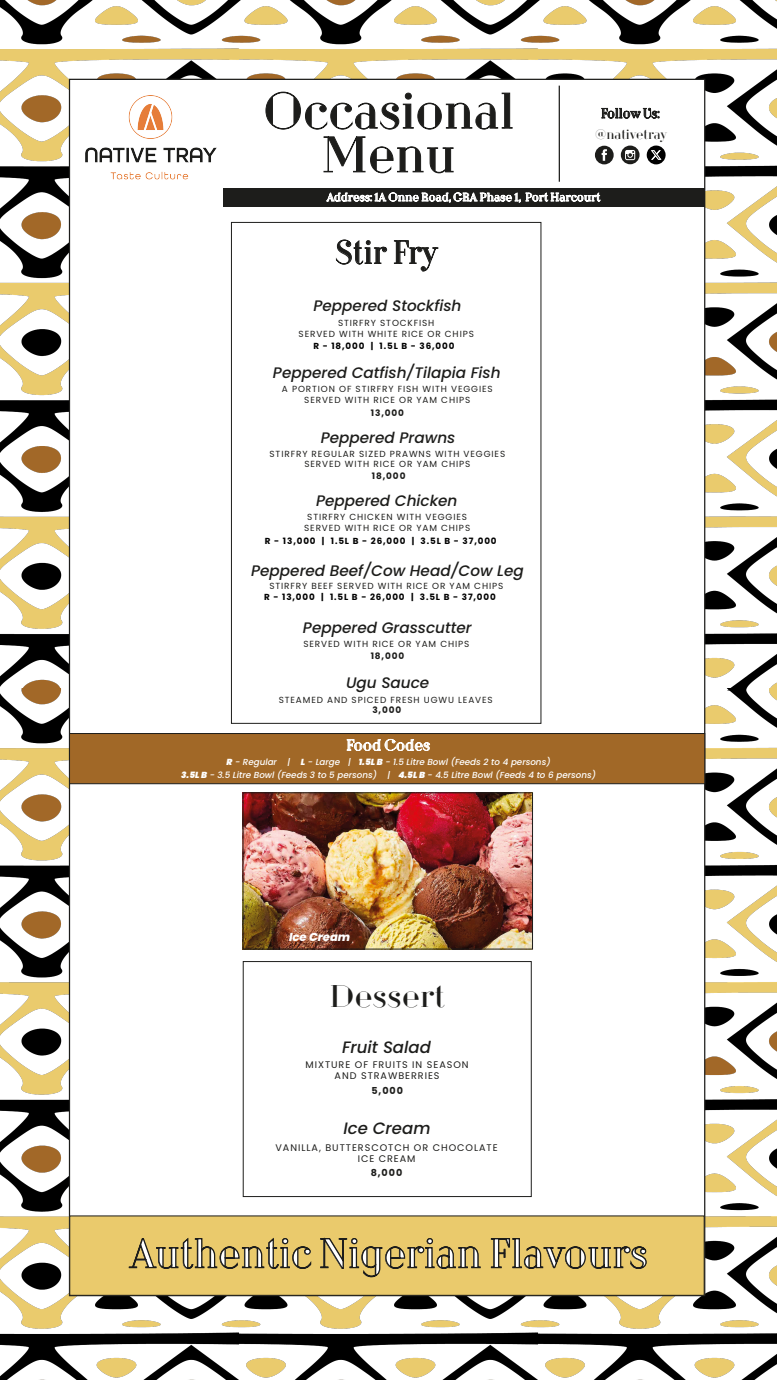
<style>
.page{position:relative;width:777px;height:1380px;background:#fff}
.page>*{position:absolute;margin:0;border:0;box-sizing:border-box;transform-origin:0 0}
.t1{font:50px/43.8px "Dita Sweet";color:#1d1d1b;text-align:center}
.t2{font:41.25px "Dita Sweet";color:#fff}
.t3{font:32.44px "Dita Sweet";color:#1d1d1b}
.t4{font:31.31px "Dita Sweet";color:#1d1d1b;scale:1.08 1}
.t5{font:italic 500 16.5px "Poppins";color:#1d1d1b}
.t6{font:italic 500 15.25px "Poppins";color:#1d1d1b}
.t7{font:15px "Dita Sweet";color:#fff;scale:1.08 1}
.t8{font:13.56px/20.7px "Dita Sweet";color:#1d1d1b;text-align:center}
.t9{font:italic 800 11.56px "Poppins";color:#fff}
.t10{font:11.25px "Dita Sweet";color:#fff;scale:1.08 1}
.t11{font:9.62px/11.5px "Poppins";letter-spacing:.1em;color:#1d1d1b;text-align:center}
.t12{font:700 9.62px "Poppins";letter-spacing:.1em;color:#1d1d1b}
.t13{font:8.88px/10.6px "Poppins";letter-spacing:.1em;color:#1d1d1b;text-align:center}
.t14{font:700 8.88px "Poppins";letter-spacing:.1em;color:#1d1d1b}
.t15{font:italic 500 8.75px/13.1px "Poppins";color:#fff;text-align:center}
.t16{font:700 8.75px "Poppins";letter-spacing:.1em;color:#000}
.s1{font-weight:900}
</style>
<div class="page">
<img style="left:0;top:0;width:776px;height:689px">
<img style="left:0;top:689px;width:776px;height:691px">
<div style="left:69px;top:79px;width:636px;height:1217px;background:#fff;border:1px solid #1d1d1b"></div>
<svg style="left:265px;top:91px;width:247px;height:82px"></svg>
<svg style="left:601px;top:108px;width:58px;height:10px"></svg>
<svg style="left:594px;top:146px;width:19px;height:18px"></svg>
<svg style="left:620px;top:146px;width:19px;height:18px"></svg>
<svg style="left:646px;top:145px;width:19px;height:19px"></svg>
<img style="left:85px;top:96px;width:131px;height:84px">
<div style="left:69px;top:733px;width:635px;height:51px;background:#a16827;border:1px solid #1d1d1b"></div>
<svg style="left:346px;top:739px;width:84px;height:12px"></svg>
<div style="left:223px;top:188px;width:481px;height:19px;background:#1d1d1b"></div>
<hr style="left:558px;top:86px;width:1px;height:96px;background:#1d1d1b">
<div style="left:69px;top:1216px;width:635px;height:80px;background:#eaca6c;border:1px solid #1d1d1b"></div>
<svg style="left:128px;top:1237px;width:184px;height:32px"></svg>
<svg style="left:320px;top:1237px;width:161px;height:41px"></svg>
<svg style="left:490px;top:1238px;width:157px;height:31px"></svg>
<svg style="left:336px;top:240px;width:50px;height:24px"></svg>
<svg style="left:394px;top:241px;width:44px;height:30px"></svg>
<div style="left:231px;top:222px;width:310px;height:502px;border:1px solid #1d1d1b"></div>
<img style="left:244px;top:794px;width:286px;height:153px">
<div style="left:242px;top:792px;width:290px;height:157px;border:1px solid #1d1d1b"></div>
<div style="left:243px;top:961px;width:288px;height:236px;border:1px solid #1d1d1b"></div>
<svg style="left:326px;top:193px;width:274px;height:9px"></svg>
<h1 class="t1" style="left:263px;top:90px;width:252px">Occasional<br>Menu</h1>
<h3 class="t8" style="left:595px;top:103px;width:73px">Follow Us: @nativetray</h3>
<p class="t10" style="left:327px;top:190px;width:255px">Address: 1A Onne Road, GRA Phase 1, Port Harcourt</p>
<h3 class="t3" style="left:335px;top:232px;width:103px">Stir Fry</h3>
<h3 class="t6" style="left:313px;top:296px;width:149px">Peppered Stockfish</h3>
<p class="t13" style="left:298px;top:318px;width:177px">STIRFRY STOCKFISH<br>SERVED WITH WHITE RICE OR CHIPS</p>
<h3 class="t6" style="left:273px;top:363px;width:229px">Peppered Catfish/Tilapia Fish</h3>
<p class="t13" style="left:282px;top:384px;width:212px">A PORTION OF STIRFRY FISH WITH VEGGIES<br>SERVED WITH RICE OR YAM CHIPS</p>
<h3 class="t6" style="left:320px;top:429px;width:136px">Peppered Prawns</h3>
<p class="t13" style="left:269px;top:448px;width:237px">STIRFRY REGULAR SIZED PRAWNS WITH VEGGIES<br>SERVED WITH RICE OR YAM CHIPS</p>
<h3 class="t6" style="left:316px;top:492px;width:143px">Peppered Chicken</h3>
<p class="t13" style="left:304px;top:512px;width:167px">STIRFRY CHICKEN WITH VEGGIES<br>SERVED WITH RICE OR YAM CHIPS</p>
<h3 class="t6" style="left:251px;top:562px;width:274px">Peppered Beef/Cow Head/Cow Leg</h3>
<p class="t13" style="left:269px;top:581px;width:235px">STIRFRY BEEF SERVED WITH RICE OR YAM CHIPS</p>
<h3 class="t6" style="left:303px;top:619px;width:170px">Peppered Grasscutter</h3>
<p class="t13" style="left:303px;top:639px;width:167px">SERVED WITH RICE OR YAM CHIPS</p>
<h3 class="t6" style="left:346px;top:673px;width:85px">Ugu Sauce</h3>
<p class="t13" style="left:279px;top:694px;width:215px">STEAMED AND SPICED FRESH UGWU LEAVES</p>
<p class="t16" style="left:313px;top:341px;width:142px">R - 18,000 | 1.5L B - 36,000</p>
<p class="t14" style="left:371px;top:408px;width:35px">13,000</p>
<p class="t14" style="left:372px;top:471px;width:35px">18,000</p>
<p class="t16" style="left:265px;top:536px;width:233px">R - 13,000 | 1.5L B - 26,000 | 3.5L B - 37,000</p>
<p class="t16" style="left:264px;top:592px;width:233px">R - 13,000 | 1.5L B - 26,000 | 3.5L B - 37,000</p>
<p class="t14" style="left:370px;top:651px;width:35px">18,000</p>
<p class="t14" style="left:372px;top:705px;width:30px">3,000</p>
<h3 class="t7" style="left:346px;top:736px;width:79px">Food Codes</h3>
<p class="t15" style="left:181px;top:755px;width:416px"><span class="s1">R</span> - Regular | <span class="s1">L</span> - Large | <span class="s1">1.5L B</span> - 1.5 Litre Bowl (Feeds 2 to 4 persons)<br><span class="s1">3.5L B</span> - 3.5 Litre Bowl (Feeds 3 to 5 persons) | <span class="s1">4.5L B</span> - 4.5 Litre Bowl (Feeds 4 to 6 persons)</p>
<h3 class="t9" style="left:289px;top:930px;width:63px">Ice Cream</h3>
<h3 class="t4" style="left:329px;top:977px;width:109px">Dessert</h3>
<h3 class="t5" style="left:342px;top:1037px;width:90px">Fruit Salad</h3>
<p class="t11" style="left:305px;top:1059px;width:164px">MIXTURE OF FRUITS IN SEASON<br>AND STRAWBERRIES</p>
<p class="t12" style="left:371px;top:1086px;width:33px">5,000</p>
<h3 class="t5" style="left:343px;top:1119px;width:88px">Ice Cream</h3>
<p class="t11" style="left:275px;top:1141px;width:223px">VANILLA, BUTTERSCOTCH OR CHOCOLATE<br>ICE CREAM</p>
<p class="t12" style="left:370px;top:1167px;width:33px">8,000</p>
<h2 class="t2" style="left:130px;top:1228px;width:518px">Authentic Nigerian Flavours</h2>
</div>
